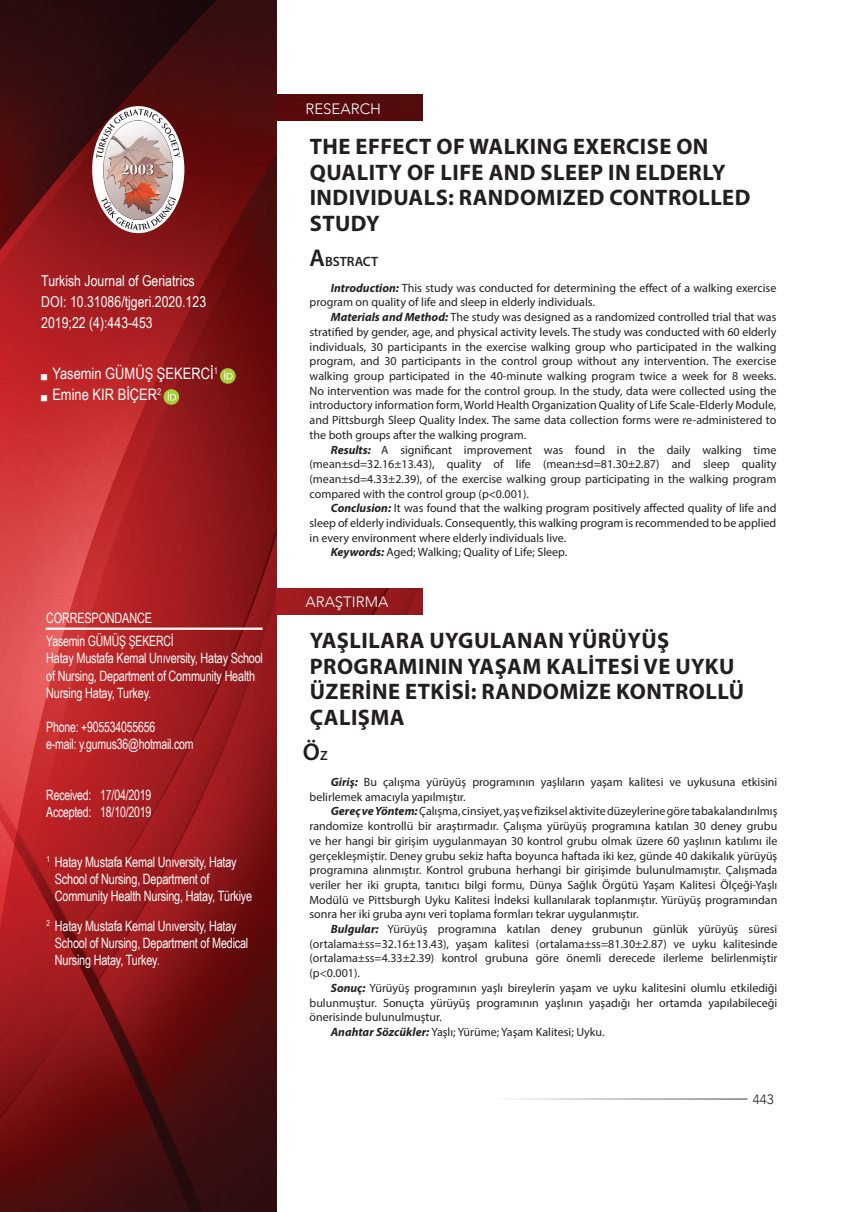
<style>
.page{position:relative;width:851px;height:1212px;background:#fff}
.page>*{position:absolute;margin:0;border:0;box-sizing:border-box;transform-origin:0 0}
.t1{font:600 24.3px "Myriad Pro";color:#231f20}
.t2{font:700 22.5px/25.5px "Myriad Pro";letter-spacing:.02em;color:#231f20}
.t3{font:15.75px/21px "Arial Narrow";color:#fff}
.t4{font:15px/21px "Arial Narrow";color:#fff}
.t5{font:300 15px "Avenir";color:#fff}
.t6{font:14.25px/17.1px "Arial Narrow";letter-spacing:-.015em;color:#fff;scale:.93 1}
.t7{font:14.25px/17.1px "Arial Narrow";letter-spacing:-.015em;color:#fff;scale:.9 1}
.t8{font:600 13.5px "Myriad Pro";color:#231f20}
.t9{font:300 13.5px "Avenir";color:#231f20}
.t10{font:12px/14.7px "Myriad Pro";color:#231f20;text-align:justify}
.s1{font-size:24.3px}
.s2{font-weight:700;font-style:italic}
.s3{font-size:13.5px}
</style>
<div class="page">
<img style="left:0;top:0;width:276px;height:1212px">
<hr style="left:46px;top:627px;width:216px;height:3px;background:#fff">
<img style="left:276px;top:589px;width:146px;height:25px">
<div style="left:276px;top:95px;width:146px;height:25px;background:#560a0c"></div>
<svg style="left:220px;top:368px;width:16px;height:16px"></svg>
<svg style="left:224px;top:371px;width:9px;height:8px"></svg>
<svg style="left:163px;top:389px;width:16px;height:16px"></svg>
<svg style="left:168px;top:392px;width:8px;height:8px"></svg>
<div style="left:92px;top:106px;width:92px;height:127px;background:#fff;border-radius:50%"></div>
<img style="left:104px;top:158px;width:69px;height:38px">
<svg style="left:96px;top:109px;width:84px;height:49px"></svg>
<svg style="left:101px;top:196px;width:75px;height:34px"></svg>
<svg style="left:41px;top:374px;width:6px;height:6px"></svg>
<svg style="left:41px;top:395px;width:6px;height:6px"></svg>
<p class="t4" style="left:41px;top:270px;width:166px">Turkish Journal of Geriatrics<br>DOI: 10.31086/tjgeri.2020.123<br>2019;22 (4):443-453</p>
<h3 class="t3" style="left:52px;top:362px;width:167px">Yasemin GÜMÜŞ ŞEKERCI<sup>1<br></sup>Emine KIR BIÇER<sup>2</sup></h3>
<p class="t6" style="left:46px;top:609px;width:115px">CORRESPONDANCE</p>
<p class="t7" style="left:46px;top:632px;width:242px">Yasemin GÜMÜŞ ŞEKERCİ<br>Hatay Mustafa Kemal Unıversity, Hatay School of Nursing, Department of Community Health Nursing Hatay, Turkey.</p>
<p class="t7" style="left:46px;top:718px;width:165px">Phone: +905534055656<br>e-mail: y.gumus36@hotmail.com</p>
<p class="t7" style="left:46px;top:786px;width:118px">Received: 17/04/2019<br>Accepted: 18/10/2019</p>
<p class="t6" style="left:55px;top:852px;width:214px;text-indent:-9px"><sup>1</sup> Hatay Mustafa Kemal Unıversity, Hatay<br>School of Nursing, Department of<br>Community Health Nursing, Hatay, Türkiye</p>
<p class="t6" style="left:55px;top:916px;width:209px;text-indent:-9px"><sup>2</sup> Hatay Mustafa Kemal Unıversity, Hatay<br>School of Nursing, Department of Medical<br>Nursing Hatay, Turkey.</p>
<p class="t5" style="left:305px;top:100px;width:77px">RESEARCH</p>
<h2 class="t2" style="left:310px;top:133px;width:442px">THE EFFECT OF WALKING EXERCISE ON<br>QUALITY OF LIFE AND SLEEP IN ELDERLY<br>INDIVIDUALS: RANDOMIZED CONTROLLED<br>STUDY</h2>
<p class="t8" style="left:309px;top:253px;width:70px"><span class="s1">A</span>BSTRACT</p>
<p class="t10" style="left:309px;top:280px;width:468px;text-indent:21px"><span class="s2">Introduction:</span> This study was conducted for determining the effect of a walking exercise program on quality of life and sleep in elderly individuals.</p>
<p class="t10" style="left:309px;top:310px;width:468px;text-indent:21px"><span class="s2">Materials and Method:</span> The study was designed as a randomized controlled trial that was stratified by gender, age, and physical activity levels. The study was conducted with 60 elderly individuals, 30 participants in the exercise walking group who participated in the walking program, and 30 participants in the control group without any intervention. The exercise walking group participated in the 40-minute walking program twice a week for 8 weeks.<br>No intervention was made for the control group. In the study, data were collected using the introductory information form, World Health Organization Quality of Life Scale-Elderly Module, and Pittsburgh Sleep Quality Index. The same data collection forms were re-administered to the both groups after the walking program.</p>
<p class="t10" style="left:309px;top:442px;width:468px;text-indent:21px"><span class="s2">Results:</span> A significant improvement was found in the daily walking time (mean±sd=32.16±13.43), quality of life (mean±sd=81.30±2.87) and sleep quality (mean±sd=4.33±2.39), of the exercise walking group participating in the walking program compared with the control group (p&lt;0.001).</p>
<p class="t10" style="left:331px;top:501px;width:447px"><span class="s2">Conclusion:</span> It was found that the walking program positively affected quality of life and</p>
<p class="t10" style="left:309px;top:515px;width:468px">sleep of elderly individuals. Consequently, this walking program is recommended to be applied</p>
<p class="t10" style="left:309px;top:530px;width:258px">in every environment where elderly individuals live.</p>
<p class="t10" style="left:331px;top:545px;width:238px"><span class="s2">Keywords:</span> Aged; Walking; Quality of Life; Sleep.</p>
<p class="t5" style="left:305px;top:593px;width:84px">ARAŞTIRMA</p>
<h2 class="t2" style="left:310px;top:627px;width:436px">YAŞLILARA UYGULANAN YÜRÜYÜŞ<br>PROGRAMININ YAŞAM KALİTESİ VE UYKU<br>ÜZERİNE ETKİSİ: RANDOMİZE KONTROLLÜ<br>ÇALIŞMA</h2>
<h1 class="t1" style="left:303px;top:736px;width:26px">Ö<span class="s3">Z</span></h1>
<p class="t10" style="left:309px;top:774px;width:469px;text-indent:21px"><span class="s2">Giriş:</span> Bu çalışma yürüyüş programının yaşlıların yaşam kalitesi ve uykusuna etkisini belirlemek amacıyla yapılmıştır.</p>
<p class="t10" style="left:309px;top:804px;width:469px;text-indent:21px"><span class="s2">Gereç ve Yöntem:</span> Çalışma, cinsiyet, yaş ve fiziksel aktivite düzeylerine göre tabakalandırılmış randomize kontrollü bir araştırmadır. Çalışma yürüyüş programına katılan 30 deney grubu ve her hangi bir girişim uygulanmayan 30 kontrol grubu olmak üzere 60 yaşlının katılımı ile gerçekleşmiştir. Deney grubu sekiz hafta boyunca haftada iki kez, günde 40 dakikalık yürüyüş programına alınmıştır. Kontrol grubuna herhangi bir girişimde bulunulmamıştır. Çalışmada veriler her iki grupta, tanıtıcı bilgi formu, Dünya Sağlık Örgütü Yaşam Kalitesi Ölçeği-Yaşlı Modülü ve Pittsburgh Uyku Kalitesi İndeksi kullanılarak toplanmıştır. Yürüyüş programından sonra her iki gruba aynı veri toplama formları tekrar uygulanmıştır.</p>
<p class="t10" style="left:309px;top:921px;width:469px;text-indent:21px"><span class="s2">Bulgular:</span> Yürüyüş programına katılan deney grubunun günlük yürüyüş süresi (ortalama±ss=32.16±13.43), yaşam kalitesi (ortalama±ss=81.30±2.87) ve uyku kalitesinde (ortalama±ss=4.33±2.39) kontrol grubuna göre önemli derecede ilerleme belirlenmiştir (p&lt;0.001).</p>
<p class="t10" style="left:331px;top:980px;width:448px"><span class="s2">Sonuç:</span> Yürüyüş programının yaşlı bireylerin yaşam ve uyku kalitesini olumlu etkilediği</p>
<p class="t10" style="left:309px;top:995px;width:469px">bulunmuştur. Sonuçta yürüyüş programının yaşlının yaşadığı her ortamda yapılabileceği</p>
<p class="t10" style="left:309px;top:1010px;width:134px">önerisinde bulunulmuştur.</p>
<p class="t10" style="left:331px;top:1024px;width:275px"><span class="s2">Anahtar Sözcükler:</span> Yaşlı; Yürüme; Yaşam Kalitesi; Uyku.</p>
<p class="t9" style="left:752px;top:1091px;width:23px">443</p>
</div>
